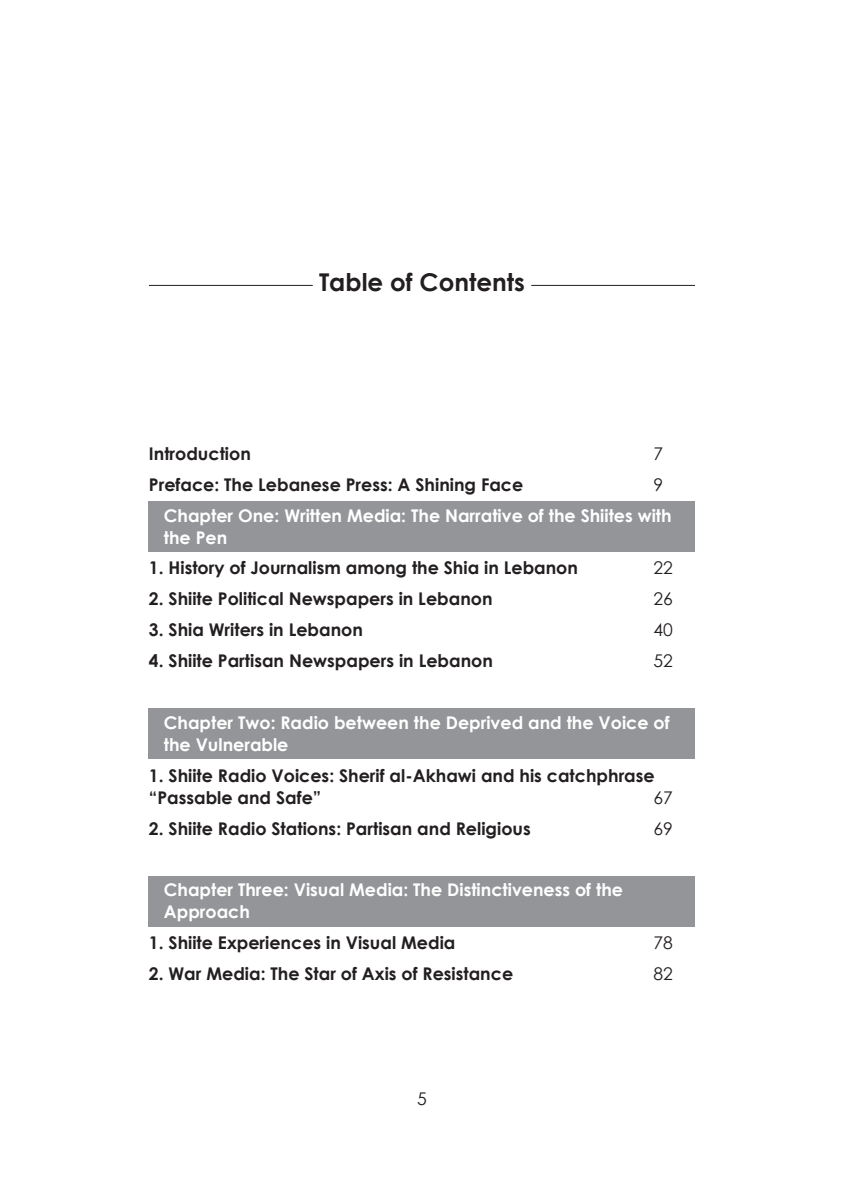
<style>
.page{position:relative;width:844px;height:1191px;background:#fff}
.page>*{position:absolute;margin:0;border:0;box-sizing:border-box;transform-origin:0 0}
.t1{font:700 24.5px "Century Gothic";color:#231f20}
.t2{font:700 17.5px/21.9px "Century Gothic";color:#231f20}
.t3{font:700 17.5px/22.1px "Century Gothic";color:#fff}
.t4{font:17.5px "Century Gothic";color:#231f20}
</style>
<div class="page">
<div style="left:149px;top:501px;width:545px;height:51px;background:#939598"></div>
<div style="left:149px;top:876px;width:545px;height:50px;background:#939598"></div>
<div style="left:149px;top:708px;width:545px;height:51px;background:#939598"></div>
<hr style="left:531px;top:285px;width:163px;height:1px;background:#231f20">
<hr style="left:149px;top:285px;width:164px;height:1px;background:#231f20">
<h1 class="t1" style="left:319px;top:264px;width:207px">Table of Contents</h1>
<p class="t2" style="left:149px;top:442px;width:103px">Introduction</p>
<p class="t4" style="left:653px;top:441px;width:11px">7</p>
<p class="t2" style="left:149px;top:472px;width:376px">Preface: The Lebanese Press: A Shining Face</p>
<p class="t4" style="left:653px;top:472px;width:11px">9</p>
<p class="t3" style="left:164px;top:503px;width:509px">Chapter One: Written Media: The Narrative of the Shiites with the Pen</p>
<p class="t2" style="left:149px;top:556px;width:430px">1. History of Journalism among the Shia in Lebanon</p>
<p class="t4" style="left:653px;top:556px;width:21px">22</p>
<p class="t2" style="left:149px;top:587px;width:345px">2. Shiite Political Newspapers in Lebanon</p>
<p class="t4" style="left:653px;top:587px;width:21px">26</p>
<p class="t2" style="left:149px;top:618px;width:215px">3. Shia Writers in Lebanon</p>
<p class="t4" style="left:653px;top:617px;width:21px">40</p>
<p class="t2" style="left:149px;top:649px;width:345px">4. Shiite Partisan Newspapers in Lebanon</p>
<p class="t4" style="left:653px;top:648px;width:21px">52</p>
<p class="t3" style="left:164px;top:711px;width:507px">Chapter Two: Radio between the Deprived and the Voice of the Vulnerable</p>
<p class="t2" style="left:149px;top:763px;width:507px">1. Shiite Radio Voices: Sherif al-Akhawi and his catchphrase “Passable and Safe”</p>
<p class="t4" style="left:653px;top:785px;width:21px">67</p>
<p class="t2" style="left:149px;top:816px;width:383px">2. Shiite Radio Stations: Partisan and Religious</p>
<p class="t4" style="left:653px;top:816px;width:21px">69</p>
<p class="t3" style="left:164px;top:878px;width:460px">Chapter Three: Visual Media: The Distinctiveness of the<br>Approach</p>
<p class="t2" style="left:149px;top:931px;width:308px">1. Shiite Experiences in Visual Media</p>
<p class="t4" style="left:653px;top:930px;width:21px">78</p>
<p class="t2" style="left:149px;top:962px;width:365px">2. War Media: The Star of Axis of Resistance</p>
<p class="t4" style="left:653px;top:961px;width:21px">82</p>
<p class="t4" style="left:417px;top:1086px;width:11px">5</p>
</div>
